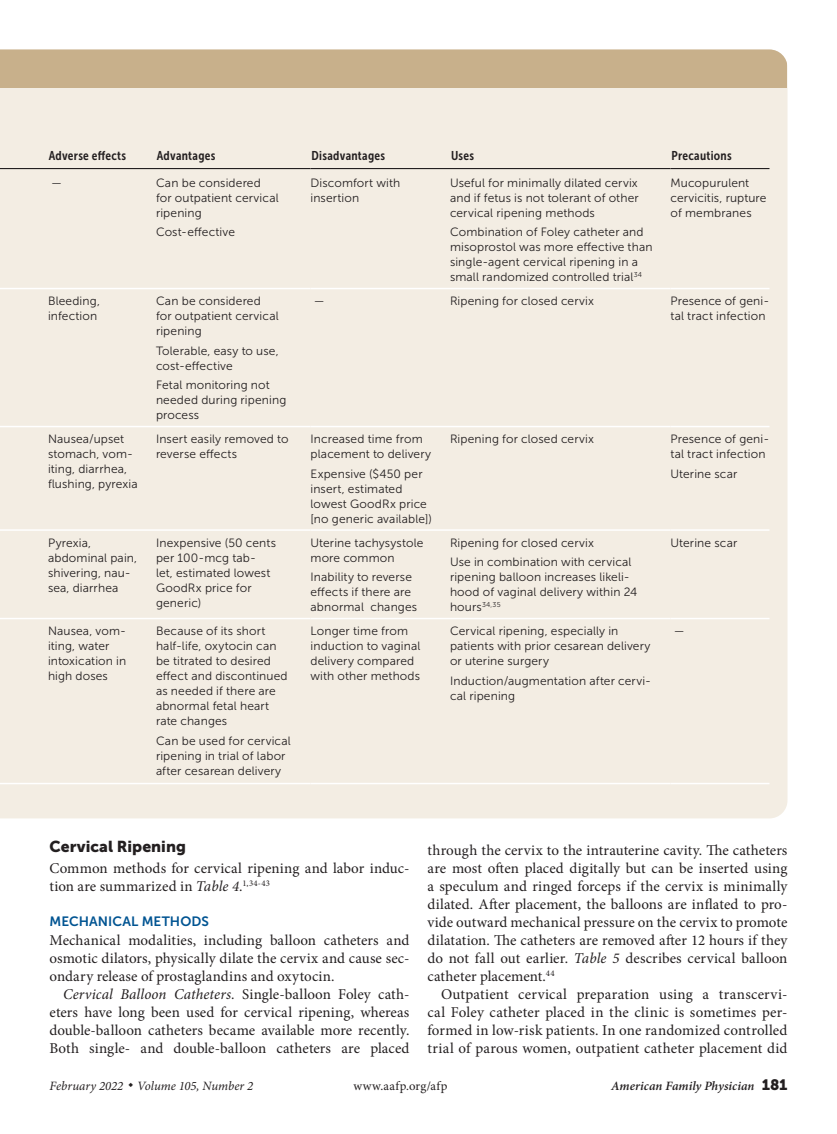
<style>
.page{position:relative;width:837px;height:1134px;background:#fff}
.page>*{position:absolute;margin:0;border:0;box-sizing:border-box;transform-origin:0 0}
.head1{font:15.75px "Museo Sans 900";color:#231f20}
.body_text{font:15px/18px "Minion Pro";letter-spacing:.005em;color:#231f20;text-align:justify}
.body_noindent{font:15px/18px "Minion Pro";letter-spacing:.01em;color:#231f20}
.head2{font:13.5px "Museo Sans 700";letter-spacing:.01em;color:#005492}
.t1{font:12.75px "Museo Sans Cond 700";letter-spacing:.025em;color:#231f20}
.t2{font:italic 12.75px "Minion Pro";color:#231f20}
.t3{font:italic 600 12.75px "Minion Pro";letter-spacing:.005em;color:#231f20}
.t4{font:12.75px "Minion Pro";letter-spacing:.03em;color:#231f20}
.t5{font:12px/15px "Museo Sans 300";letter-spacing:.01em;color:#231f20}
.s1{font-style:italic}
.s2{font-family:"Museo Sans 900";font-weight:400;font-style:normal;font-size:15px}
</style>
<div class="page">
<div style="left:0;top:88px;width:788px;height:730px;background:#f3ede3"></div>
<hr style="left:0;top:168px;width:48px;height:1px;background:#231f20">
<hr style="left:48px;top:168px;width:108px;height:1px;background:#231f20">
<hr style="left:156px;top:168px;width:154px;height:1px;background:#231f20">
<hr style="left:310px;top:168px;width:140px;height:1px;background:#231f20">
<hr style="left:450px;top:168px;width:220px;height:1px;background:#231f20">
<hr style="left:670px;top:168px;width:100px;height:1px;background:#231f20">
<hr style="left:0;top:529px;width:48px;height:2px;background:#fff">
<hr style="left:48px;top:529px;width:108px;height:2px;background:#fff">
<hr style="left:156px;top:529px;width:154px;height:2px;background:#fff">
<hr style="left:310px;top:529px;width:140px;height:2px;background:#fff">
<hr style="left:450px;top:529px;width:220px;height:2px;background:#fff">
<hr style="left:670px;top:529px;width:100px;height:2px;background:#fff">
<hr style="left:0;top:783px;width:48px;height:1px;background:#fff">
<hr style="left:48px;top:783px;width:108px;height:1px;background:#fff">
<hr style="left:156px;top:783px;width:154px;height:1px;background:#fff">
<hr style="left:310px;top:783px;width:140px;height:1px;background:#fff">
<hr style="left:450px;top:783px;width:220px;height:1px;background:#fff">
<hr style="left:670px;top:783px;width:100px;height:1px;background:#fff">
<hr style="left:0;top:288px;width:48px;height:1px;background:#fff">
<hr style="left:48px;top:288px;width:108px;height:1px;background:#fff">
<hr style="left:156px;top:288px;width:154px;height:1px;background:#fff">
<hr style="left:310px;top:288px;width:140px;height:1px;background:#fff">
<hr style="left:450px;top:288px;width:220px;height:1px;background:#fff">
<hr style="left:670px;top:288px;width:100px;height:1px;background:#fff">
<hr style="left:0;top:426px;width:48px;height:1px;background:#fff">
<hr style="left:48px;top:426px;width:108px;height:1px;background:#fff">
<hr style="left:156px;top:426px;width:154px;height:1px;background:#fff">
<hr style="left:310px;top:426px;width:140px;height:1px;background:#fff">
<hr style="left:450px;top:426px;width:220px;height:1px;background:#fff">
<hr style="left:670px;top:426px;width:100px;height:1px;background:#fff">
<hr style="left:0;top:618px;width:48px;height:1px;background:#fff">
<hr style="left:48px;top:618px;width:108px;height:1px;background:#fff">
<hr style="left:156px;top:618px;width:154px;height:1px;background:#fff">
<hr style="left:310px;top:618px;width:140px;height:1px;background:#fff">
<hr style="left:450px;top:618px;width:220px;height:1px;background:#fff">
<hr style="left:670px;top:618px;width:100px;height:1px;background:#fff">
<div style="left:0;top:50px;width:788px;height:38px;background:#c8b08b"></div>
<p class="t1" style="left:49px;top:148px;width:79px">Adverse effects</p>
<p class="t1" style="left:157px;top:148px;width:60px">Advantages</p>
<p class="t1" style="left:311px;top:148px;width:75px">Disadvantages</p>
<p class="t1" style="left:451px;top:148px;width:25px">Uses</p>
<p class="t1" style="left:671px;top:148px;width:62px">Precautions</p>
<p class="t5" style="left:51px;top:175px;width:12px">—</p>
<p class="t5" style="left:156px;top:175px;width:124px">Can be considered for outpatient cervical ripening</p>
<p class="t5" style="left:156px;top:225px;width:81px">Cost-effective</p>
<p class="t5" style="left:310px;top:175px;width:91px">Discomfort with insertion</p>
<p class="t5" style="left:450px;top:175px;width:190px;text-align:justify">Useful for minimally dilated cervix and if fetus is not tolerant of other cervical ripening methods</p>
<p class="t5" style="left:450px;top:225px;width:204px">Combination of Foley catheter and misoprostol was more effective than single-agent cervical ripening in a small randomized controlled trial<sup>34</sup></p>
<p class="t5" style="left:670px;top:175px;width:98px">Mucopurulent cervicitis, rupture of membranes</p>
<p class="t5" style="left:48px;top:294px;width:53px">Bleeding, infection</p>
<p class="t5" style="left:156px;top:294px;width:124px">Can be considered for outpatient cervical ripening</p>
<p class="t5" style="left:156px;top:343px;width:124px">Tolerable, easy to use, cost-effective</p>
<p class="t5" style="left:156px;top:378px;width:132px">Fetal monitoring not needed during ripening process</p>
<p class="t5" style="left:314px;top:294px;width:12px">—</p>
<p class="t5" style="left:450px;top:294px;width:145px">Ripening for closed cervix</p>
<p class="t5" style="left:670px;top:294px;width:100px">Presence of geni&shy;tal tract infection</p>
<p class="t5" style="left:48px;top:432px;width:91px">Nausea/upset stomach, vom&shy;iting, diarrhea, flushing, pyrexia</p>
<p class="t5" style="left:156px;top:432px;width:134px">Insert easily removed to reverse effects</p>
<p class="t5" style="left:310px;top:432px;width:122px">Increased time from placement to delivery</p>
<p class="t5" style="left:310px;top:466px;width:123px">Expensive ($450 per insert, estimated lowest GoodRx price [no generic available])</p>
<p class="t5" style="left:48px;top:535px;width:91px">Pyrexia, abdominal pain, shivering, nau&shy;sea, diarrhea</p>
<p class="t5" style="left:156px;top:535px;width:122px">Inexpensive (50 cents per 100-mcg tab-<br>let, estimated lowest<br>GoodRx price for generic)</p>
<p class="t5" style="left:310px;top:535px;width:114px">Uterine tachysystole more common</p>
<p class="t5" style="left:310px;top:570px;width:108px">Inability to reverse effects if there are abnormal changes</p>
<p class="t5" style="left:450px;top:432px;width:145px">Ripening for closed cervix</p>
<p class="t5" style="left:670px;top:432px;width:100px">Presence of geni&shy;tal tract infection</p>
<p class="t5" style="left:670px;top:466px;width:68px">Uterine scar</p>
<p class="t5" style="left:450px;top:533px;width:183px;line-height:19.5px">Ripening for closed cervix<br>Use in combination with cervical</p>
<p class="t5" style="left:450px;top:570px;width:189px">ripening balloon increases likeli&shy;hood of vaginal delivery within 24 hours<sup>34,35</sup></p>
<p class="t5" style="left:670px;top:535px;width:68px">Uterine scar</p>
<p class="t5" style="left:48px;top:624px;width:80px">Nausea, vom&shy;iting, water intoxication in high doses</p>
<p class="t5" style="left:156px;top:624px;width:133px">Because of its short half-life, oxytocin can be titrated to desired effect and discontinued as needed if there are abnormal fetal heart rate changes</p>
<p class="t5" style="left:156px;top:733px;width:136px">Can be used for cervical ripening in trial of labor after cesarean delivery</p>
<p class="t5" style="left:310px;top:624px;width:112px">Longer time from induction to vaginal delivery compared with other methods</p>
<p class="t5" style="left:450px;top:624px;width:202px">Cervical ripening, especially in patients with prior cesarean delivery or uterine surgery</p>
<p class="t5" style="left:450px;top:673px;width:203px">Induction/augmentation after cervi&shy;cal ripening</p>
<p class="t5" style="left:674px;top:624px;width:12px">—</p>
<p class="head1" style="left:50px;top:838px;width:138px">Cervical Ripening</p>
<p class="body_noindent" style="left:50px;top:859px;width:362px">Common methods for cervical ripening and labor induc&shy;tion are summarized in <span class="s1">Table 4.</span><sup>1,34-43</sup></p>
<p class="head2" style="left:50px;top:913px;width:161px">MECHANICAL METHODS</p>
<p class="body_noindent" style="left:50px;top:931px;width:362px;text-align:justify">Mechanical modalities, including balloon catheters and osmotic dilators, physically dilate the cervix and cause sec&shy;ondary release of prostaglandins and oxytocin.</p>
<p class="body_text" style="left:50px;top:985px;width:362px;text-indent:14px"><span class="s1">Cervical Balloon Catheters.</span> Single-balloon Foley cath&shy;eters have long been used for cervical ripening, whereas double-balloon catheters became available more recently.<br>Both single- and double-balloon catheters are placed</p>
<p class="body_text" style="left:428px;top:841px;width:362px">through the cervix to the intrauterine cavity. The catheters are most often placed digitally but can be inserted using a speculum and ringed forceps if the cervix is minimally dilated. After placement, the balloons are inflated to pro&shy;vide outward mechanical pressure on the cervix to promote dilatation. The catheters are removed after 12 hours if they do not fall out earlier. <span class="s1">Table 5</span> describes cervical balloon catheter placement.<sup>44</sup></p>
<p class="body_text" style="left:428px;top:985px;width:362px;text-indent:14px">Outpatient cervical preparation using a transcervi&shy;cal Foley catheter placed in the clinic is sometimes per&shy;formed in low-risk patients. In one randomized controlled trial of parous women, outpatient catheter placement did</p>
<p class="t2" style="left:50px;top:1078px;width:205px">February 2022 ◆ Volume 105, Number 2</p>
<p class="t4" style="left:353px;top:1078px;width:96px">www.aafp.org/afp</p>
<p class="t3" style="left:611px;top:1077px;width:178px">American Family Physician <span class="s2">181</span></p>
</div>
